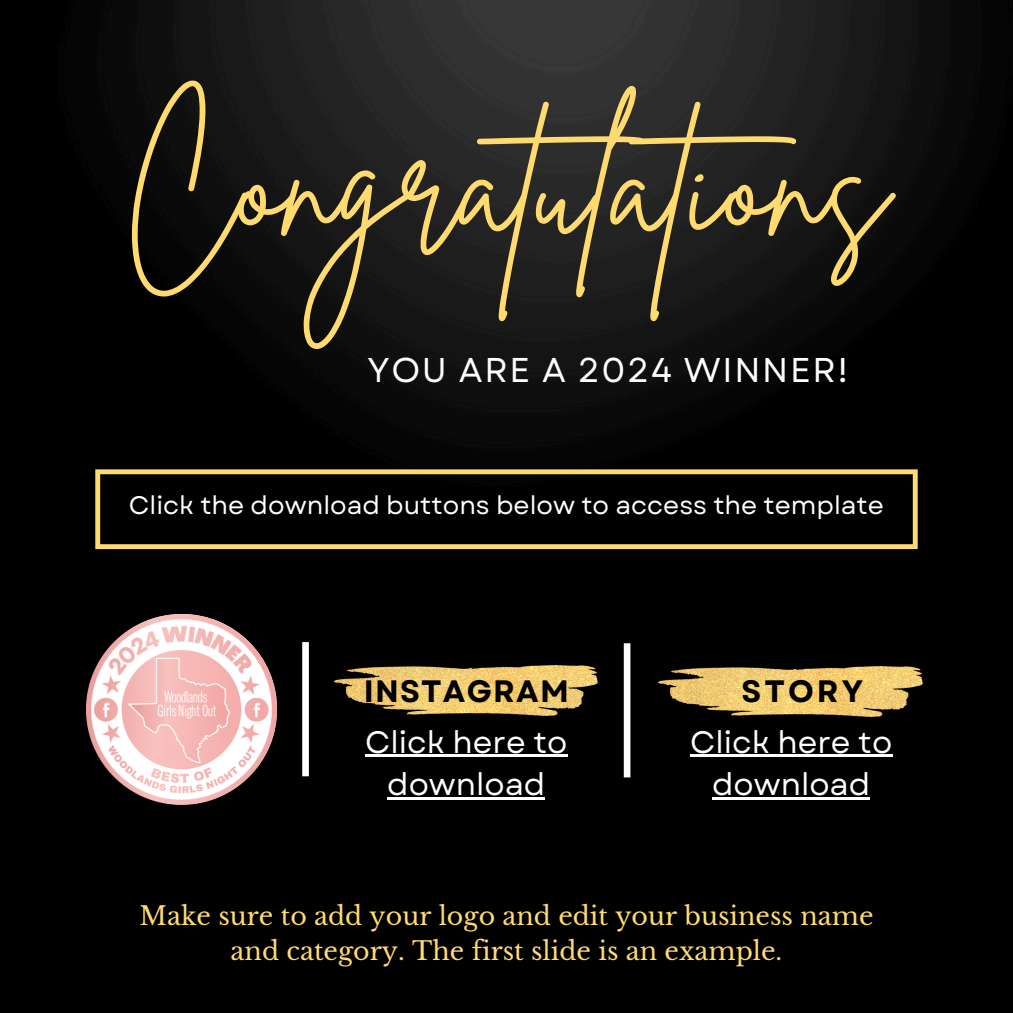
<style>
.page{position:relative;width:1013px;height:1013px;background:#fff}
.page>*{position:absolute;margin:0;border:0;box-sizing:border-box;transform-origin:0 0}
.t1{font:149.38px "Brittany Signature";color:#ffdb6f}
.t2{font:34.38px "Garet";letter-spacing:.05em;color:#fff}
.t3{font:30.88px/42.2px "Garet";color:#fff;text-align:center}
.t4{font:700 30.88px "Garet";letter-spacing:.04em;color:#000}
.t5{font:25.25px/34.8px "Libre Baskerville";color:#ffdb6f;text-align:center}
.t6{font:25.25px "Garet";color:#fff}
</style>
<div class="page">
<img style="left:0;top:0;width:1012px;height:1012px">
<div style="left:302px;top:642px;width:7px;height:134px;background:#fff"></div>
<div style="left:623px;top:643px;width:7px;height:134px;background:#fff"></div>
<img style="left:87px;top:614px;width:190px;height:190px">
<img style="left:334px;top:665px;width:264px;height:51px">
<img style="left:659px;top:666px;width:263px;height:50px">
<hr style="left:690px;top:755px;width:202px;height:2px;background:#fff">
<hr style="left:712px;top:797px;width:158px;height:2px;background:#fff">
<hr style="left:365px;top:755px;width:202px;height:2px;background:#fff">
<hr style="left:387px;top:797px;width:158px;height:2px;background:#fff">
<svg style="left:95px;top:469px;width:822px;height:80px;background:#211c0e"></svg>
<svg style="left:107px;top:629px;width:54px;height:46px"></svg>
<h4 class="t1" style="left:124px;top:86px;width:765px">Congratulations</h4>
<p class="t2" style="left:367px;top:345px;width:482px">YOU ARE A 2024 WINNER!</p>
<h2 class="t6" style="left:129px;top:487px;width:756px">Click the download buttons below to access the template</h2>
<p class="t4" style="left:364px;top:668px;width:207px">INSTAGRAM</p>
<p class="t3" style="left:365px;top:721px;width:203px">Click here to download</p>
<p class="t4" style="left:741px;top:668px;width:123px">STORY</p>
<p class="t3" style="left:690px;top:721px;width:203px">Click here to download</p>
<p class="t5" style="left:139px;top:898px;width:735px">Make sure to add your logo and edit your business name and category. The first slide is an example.</p>
</div>
